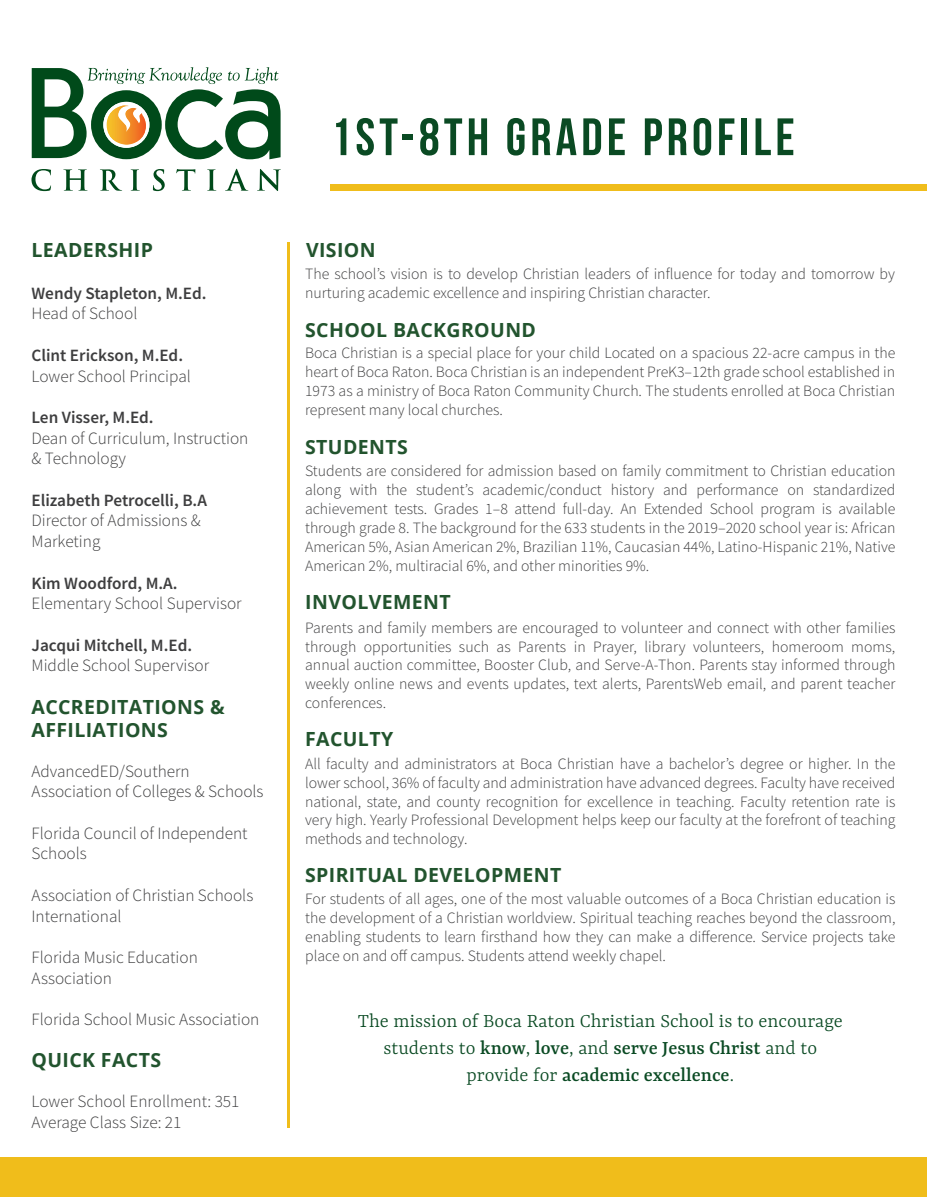
<style>
.page{position:relative;width:927px;height:1197px;background:#fff}
.page>*{position:absolute;margin:0;border:0;box-sizing:border-box;transform-origin:0 0}
.t1{font:52.5px "Bebas Neue";letter-spacing:.08em;color:#0a4a23}
.t2{font:300 21px/27px "Yrsa";color:#0a4a23;text-align:center}
.t3{font:700 19.5px/23.4px "Open Sans";letter-spacing:.02em;color:#22542e}
.t4{font:300 17.25px/20.7px "Source Sans Pro";color:#3e3e3f}
.t5{font:600 17.25px "Source Sans Pro";color:#3e3e3f}
.t6{font:300 15.75px/18.9px "Source Sans Pro";color:#3e3e3f;text-align:justify}
.s1{font-weight:500}
</style>
<div class="page">
<svg style="left:32px;top:169px;width:19px;height:22px"></svg>
<svg style="left:63px;top:169px;width:25px;height:22px"></svg>
<svg style="left:100px;top:169px;width:22px;height:22px"></svg>
<svg style="left:131px;top:169px;width:9px;height:22px"></svg>
<svg style="left:153px;top:169px;width:12px;height:22px"></svg>
<svg style="left:176px;top:169px;width:19px;height:22px"></svg>
<svg style="left:207px;top:169px;width:9px;height:22px"></svg>
<svg style="left:225px;top:169px;width:23px;height:22px"></svg>
<svg style="left:257px;top:169px;width:24px;height:22px"></svg>
<svg style="left:32px;top:67px;width:249px;height:92px"></svg>
<div style="left:330px;top:184px;width:597px;height:7px;background:#f0bd1b"></div>
<hr style="left:287px;top:242px;width:3px;height:886px;background:#f0bd1b">
<div style="left:0;top:1158px;width:927px;height:39px;background:#f0bd1b"></div>
<p class="t3" style="left:31px;top:238px;width:123px">LEADERSHIP</p>
<p class="t5" style="left:32px;top:282px;width:177px">Wendy Stapleton, M.Ed.</p>
<p class="t4" style="left:32px;top:303px;width:108px">Head of School</p>
<p class="t5" style="left:32px;top:344px;width:153px">Clint Erickson, M.Ed.</p>
<p class="t4" style="left:32px;top:366px;width:161px">Lower School Principal</p>
<p class="t5" style="left:32px;top:406px;width:124px">Len Visser, M.Ed.</p>
<p class="t4" style="left:32px;top:428px;width:218px">Dean of Curriculum, Instruction &amp; Technology</p>
<p class="t5" style="left:32px;top:489px;width:177px">Elizabeth Petrocelli, B.A</p>
<p class="t4" style="left:32px;top:510px;width:171px">Director of Admissions &amp;<br>Marketing</p>
<p class="t5" style="left:32px;top:572px;width:148px">Kim Woodford, M.A.</p>
<p class="t4" style="left:32px;top:593px;width:212px">Elementary School Supervisor</p>
<p class="t5" style="left:32px;top:634px;width:162px">Jacqui Mitchell, M.Ed.</p>
<p class="t4" style="left:32px;top:655px;width:179px">Middle School Supervisor</p>
<p class="t3" style="left:32px;top:694px;width:195px">ACCREDITATIONS &amp;<br>AFFILIATIONS</p>
<p class="t4" style="left:32px;top:761px;width:234px">AdvancedED/Southern<br>Association of Colleges &amp; Schools</p>
<p class="t4" style="left:32px;top:823px;width:218px">Florida Council of Independent<br>Schools</p>
<p class="t4" style="left:32px;top:885px;width:223px">Association of Christian Schools<br>International</p>
<p class="t4" style="left:32px;top:947px;width:168px">Florida Music Education<br>Association</p>
<p class="t4" style="left:32px;top:1009px;width:230px">Florida School Music Association</p>
<p class="t3" style="left:32px;top:1048px;width:131px">QUICK FACTS</p>
<p class="t4" style="left:32px;top:1091px;width:210px">Lower School Enrollment: 351<br>Average Class Size: 21</p>
<h1 class="t1" style="left:330px;top:108px;width:466px">1st-8TH GRADE PROFILE</h1>
<p class="t3" style="left:306px;top:238px;width:71px">VISION</p>
<p class="t6" style="left:305px;top:264px;width:591px">The school’s vision is to develop Christian leaders of influence for today and tomorrow by nurturing academic excellence and inspiring Christian character.</p>
<p class="t3" style="left:305px;top:317px;width:232px">SCHOOL BACKGROUND</p>
<p class="t6" style="left:305px;top:343px;width:592px">Boca Christian is a special place for your child Located on a spacious 22-acre campus in the heart of Boca Raton. Boca Christian is an independent PreK3–12th grade school established in 1973 as a ministry of Boca Raton Community Church. The students enrolled at Boca Christian represent many local churches.</p>
<p class="t3" style="left:305px;top:435px;width:104px">STUDENTS</p>
<p class="t6" style="left:305px;top:462px;width:592px">Students are considered for admission based on family commitment to Christian education along with the student’s academic/conduct history and performance on standardized achievement tests. Grades 1–8 attend full-day. An Extended School program is available through grade 8. The background for the 633 students in the 2019–2020 school year is: African American 5%, Asian American 2%, Brazilian 11%, Caucasian 44%, Latino-Hispanic 21%, Native American 2%, multiracial 6%, and other minorities 9%.</p>
<p class="t3" style="left:305px;top:590px;width:147px">INVOLVEMENT</p>
<p class="t6" style="left:305px;top:618px;width:592px">Parents and family members are encouraged to volunteer and connect with other families through opportunities such as Parents in Prayer, library volunteers, homeroom moms, annual auction committee, Booster Club, and Serve-A-Thon. Parents stay informed through weekly online news and events updates, text alerts, ParentsWeb email, and parent teacher conferences.</p>
<p class="t3" style="left:305px;top:726px;width:90px">FACULTY</p>
<p class="t6" style="left:305px;top:754px;width:592px">All faculty and administrators at Boca Christian have a bachelor’s degree or higher. In the lower school, 36% of faculty and administration have advanced degrees. Faculty have received national, state, and county recognition for excellence in teaching. Faculty retention rate is very high. Yearly Professional Development helps keep our faculty at the forefront of teaching methods and technology.</p>
<p class="t3" style="left:305px;top:863px;width:258px">SPIRITUAL DEVELOPMENT</p>
<p class="t6" style="left:305px;top:889px;width:592px">For students of all ages, one of the most valuable outcomes of a Boca Christian education is the development of a Christian worldview. Spiritual teaching reaches beyond the classroom, enabling students to learn firsthand how they can make a difference. Service projects take place on and off campus. Students attend weekly chapel.</p>
<h2 class="t2" style="left:358px;top:1009px;width:487px">The mission of Boca Raton Christian School is to encourage students to <span class="s1">know</span>, <span class="s1">love</span>, and <span class="s1">serve Jesus Christ</span> and to provide for <span class="s1">academic excellence</span>.</h2>
</div>
